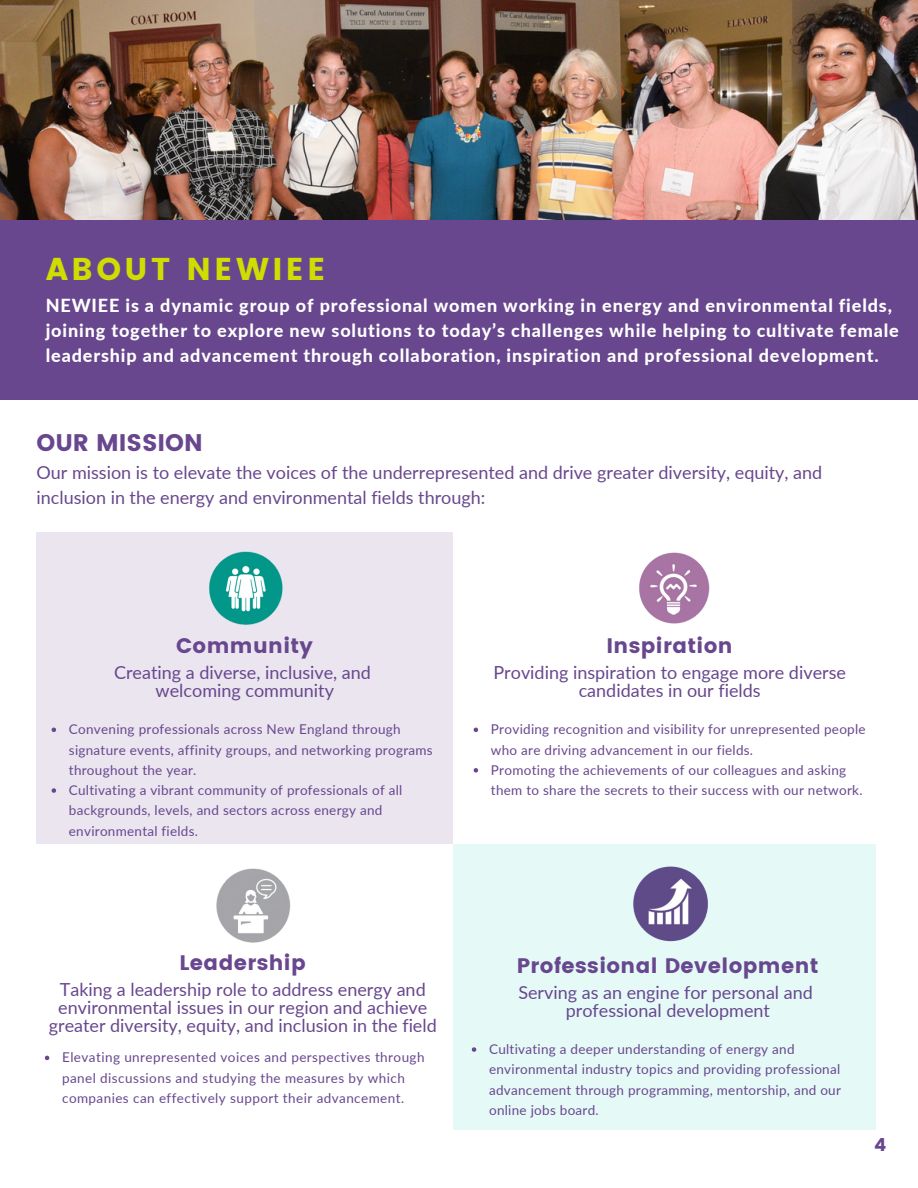
<style>
.page{position:relative;width:918px;height:1188px;background:#fff}
.page>*{position:absolute;margin:0;border:0;box-sizing:border-box;transform-origin:0 0}
.t1{font:31.5px "Poppins";letter-spacing:.11em;color:#cfde00}
.t2{font:24px "Poppins";color:#68478e}
.t3{font:21px "Poppins";letter-spacing:.02em;color:#68478e}
.t4{font:18px/18px "Lato";color:#68478e;text-align:center}
.t5{font:800 18px/24.8px "Lato";letter-spacing:.05em;color:#fff}
.t6{font:18px "Poppins";color:#68478e}
.t7{font:13.5px/20.2px "Lato";letter-spacing:.02em;color:#68478e}
</style>
<div class="page">
<img style="left:0;top:0;width:918px;height:220px">
<div style="left:0;top:220px;width:918px;height:180px;background:#68478e"></div>
<div style="left:453px;top:844px;width:423px;height:286px;background:#e5faf7"></div>
<img style="left:626px;top:863px;width:83px;height:83px;border-radius:50%">
<div style="left:36px;top:532px;width:417px;height:312px;background:#eae5ef"></div>
<svg style="left:52px;top:728px;width:4px;height:4px"></svg>
<svg style="left:52px;top:788px;width:4px;height:5px"></svg>
<img style="left:204px;top:548px;width:80px;height:80px;border-radius:50%">
<img style="left:633px;top:548px;width:79px;height:78px;border-radius:50%">
<img style="left:211px;top:863px;width:83px;height:83px;border-radius:50%">
<svg style="left:474px;top:728px;width:4px;height:4px"></svg>
<svg style="left:474px;top:768px;width:4px;height:5px"></svg>
<svg style="left:45px;top:1056px;width:4px;height:4px"></svg>
<svg style="left:472px;top:1047px;width:4px;height:5px"></svg>
<h1 class="t1" style="left:46px;top:250px;width:281px">ABOUT NEWIEE</h1>
<p class="t5" style="left:46px;top:293px;width:855px">NEWIEE is a dynamic group of professional women working in energy and environmental fields, joining together to explore new solutions to today’s challenges while helping to cultivate female leadership and advancement through collaboration, inspiration and professional development.</p>
<h2 class="t2" style="left:36px;top:429px;width:168px">OUR MISSION</h2>
<h3 class="t4" style="left:36px;top:460px;width:787px;line-height:24.8px;text-align:left">Our mission is to elevate the voices of the underrepresented and drive greater diversity, equity, and inclusion in the energy and environmental fields through:</h3>
<h3 class="t3" style="left:176px;top:634px;width:138px">Community</h3>
<h3 class="t4" style="left:114px;top:663px;width:259px">Creating a diverse, inclusive, and welcoming community</h3>
<p class="t7" style="left:69px;top:719px;width:365px">Convening professionals across New England through signature events, affinity groups, and networking programs throughout the year.<br>Cultivating a vibrant community of professionals of all backgrounds, levels, and sectors across energy and environmental fields.</p>
<h3 class="t3" style="left:179px;top:951px;width:128px">Leadership</h3>
<h3 class="t4" style="left:49px;top:980px;width:390px">Taking a leadership role to address energy and environmental issues in our region and achieve greater diversity, equity, and inclusion in the field</h3>
<p class="t7" style="left:62px;top:1047px;width:364px">Elevating unrepresented voices and perspectives through panel discussions and studying the measures by which companies can effectively support their advancement.</p>
<h3 class="t3" style="left:606px;top:634px;width:128px">Inspiration</h3>
<h3 class="t4" style="left:493px;top:663px;width:354px">Providing inspiration to engage more diverse candidates in our fields</h3>
<p class="t7" style="left:491px;top:719px;width:376px">Providing recognition and visibility for unrepresented people who are driving advancement in our fields.<br>Promoting the achievements of our colleagues and asking them to share the secrets to their success with our network.</p>
<h3 class="t3" style="left:517px;top:954px;width:303px">Professional Development</h3>
<h3 class="t4" style="left:518px;top:983px;width:296px">Serving as an engine for personal and professional development</h3>
<p class="t7" style="left:489px;top:1039px;width:353px">Cultivating a deeper understanding of energy and environmental industry topics and providing professional advancement through programming, mentorship, and our online jobs board.</p>
<h3 class="t6" style="left:874px;top:1135px;width:14px">4</h3>
</div>
